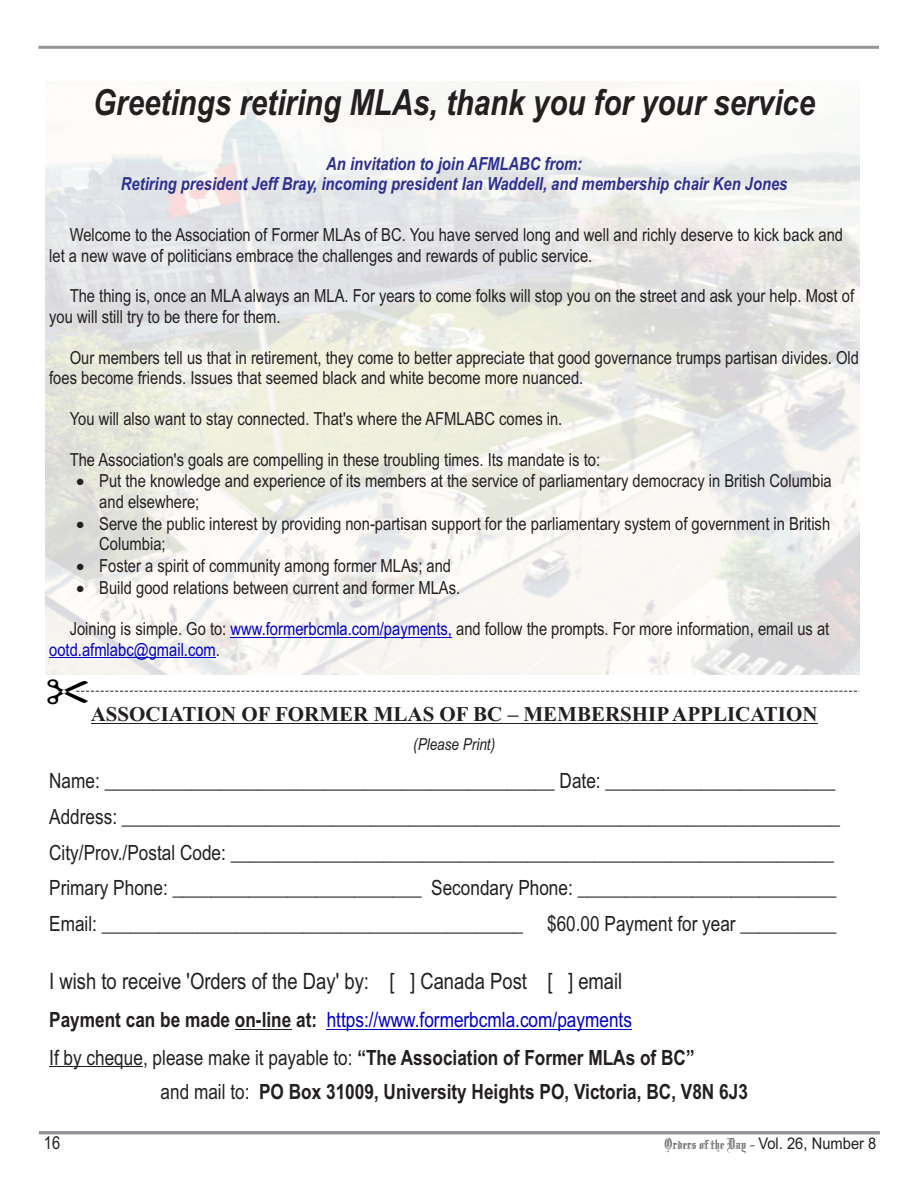
<style>
.page{position:relative;width:918px;height:1188px;background:#fff}
.page>*{position:absolute;margin:0;border:0;box-sizing:border-box;transform-origin:0 0}
.t1{font:italic 700 36px "Arial Narrow";color:#231f20}
.t2{font:22.5px "Arial Narrow";color:#231f20}
.t3{font:21px/35.7px "Arial Narrow";color:#231f20}
.t4{font:700 21px/34.3px "Arial Narrow";color:#231f20}
.t5{font:21px "Arial Narrow";color:#0000c4}
.t6{font:700 21px "Times New Roman";color:#231f20}
.t7{font:18px/20.4px "Arial Narrow";color:#231f20}
.t8{font:italic 700 18px/20.7px "Arial Narrow";color:#2e3092;text-align:center}
.t9{font:italic 16.5px "Arial Narrow";color:#231f20}
.t10{font:16.05px "Blackletter 686 BT";color:#231f20;scale:1.12 1}
.s1{color:#0000c4}
.s2{color:#00f}
.s3{font-weight:700;color:#231f20}
.s4{font-weight:400}
.s5{font-family:"Arial Narrow"}
</style>
<div class="page">
<img style="left:45px;top:81px;width:814px;height:594px">
<hr style="left:39px;top:1131px;width:841px;height:3px;background:#939598">
<hr style="left:38px;top:46px;width:841px;height:3px;background:#939598">
<hr style="left:231px;top:637px;width:217px;height:1px;background:#0000c4">
<hr style="left:49px;top:657px;width:167px;height:1px;background:#0000c4">
<hr style="left:91px;top:723px;width:411px;height:1px;background:#231f20">
<svg style="left:502px;top:723px;width:21px;height:1px"></svg>
<hr style="left:523px;top:723px;width:295px;height:1px;background:#231f20">
<hr style="left:235px;top:1029px;width:56px;height:1px;background:#231f20">
<hr style="left:327px;top:1029px;width:305px;height:1px;background:#0000c4">
<hr style="left:49px;top:1066px;width:94px;height:1px;background:#231f20">
<svg style="left:76px;top:690px;width:783px;height:2px"></svg>
<h1 class="t1" style="left:93px;top:88px;width:723px">Greetings retiring MLAs, thank you for your service</h1>
<p class="t8" style="left:121px;top:155px;width:668px">An invitation to join AFMLABC from:<br>Retiring president Jeff Bray, incoming president Ian Waddell, and membership chair Ken Jones</p>
<p class="t7" style="left:49px;top:226px;width:795px;text-indent:21px">Welcome to the Association of Former MLAs of BC. You have served long and well and richly deserve to kick back and let a new wave of politicians embrace the challenges and rewards of public service.</p>
<p class="t7" style="left:49px;top:288px;width:806px;text-indent:21px">The thing is, once an MLA always an MLA. For years to come folks will stop you on the street and ask your help. Most of you will still try to be there for them.</p>
<p class="t7" style="left:49px;top:349px;width:811px;text-indent:21px">Our members tell us that in retirement, they come to better appreciate that good governance trumps partisan divides. Old foes become friends. Issues that seemed black and white become more nuanced.</p>
<p class="t7" style="left:70px;top:410px;width:494px">You will also want to stay connected. That's where the AFMLABC comes in.</p>
<p class="t7" style="left:70px;top:451px;width:532px">The Association's goals are compelling in these troubling times. Its mandate is to:</p>
<p class="t7" style="left:99px;top:472px;width:734px;text-indent:-23px">• Put the knowledge and experience of its members at the service of parliamentary democracy in British Columbia and elsewhere;</p>
<p class="t7" style="left:99px;top:515px;width:732px;text-indent:-23px">• Serve the public interest by providing non-partisan support for the parliamentary system of government in British<br>Columbia;</p>
<p class="t7" style="left:76px;top:557px;width:377px">• Foster a spirit of community among former MLAs; and</p>
<p class="t7" style="left:76px;top:579px;width:386px">• Build good relations between current and former MLAs.</p>
<p class="t7" style="left:49px;top:620px;width:782px;text-indent:21px">Joining is simple. Go to: <span class="s1">www.formerbcmla.com/payments</span><span class="s2">,</span> and follow the prompts. For more information, email us at <span class="s1">ootd.afmlabc@gmail.com</span>.</p>
<p class="t6" style="left:91px;top:706px;width:728px">ASSOCIATION OF FORMER MLAS OF BC – MEMBERSHIPAPPLICATION</p>
<p class="t9" style="left:413px;top:738px;width:83px">(Please Print)</p>
<p class="t3" style="left:49px;top:765px;width:792px">Name: _______________________________________________ Date: ________________________<br>Address: ___________________________________________________________________________<br>City/Prov./Postal Code: _______________________________________________________________</p>
<p class="t3" style="left:49px;top:872px;width:789px">Primary Phone: __________________________ Secondary Phone: ___________________________</p>
<p class="t3" style="left:49px;top:908px;width:789px">Email: ____________________________________________ $60.00 Payment for year __________</p>
<p class="t2" style="left:49px;top:973px;width:575px">I wish to receive 'Orders of the Day' by: [ ] Canada Post [ ] email</p>
<p class="t5" style="left:49px;top:1012px;width:584px"><span class="s3">Payment can be made on-line at:</span> https://www.formerbcmla.com/payments</p>
<p class="t4" style="left:161px;top:1042px;width:589px;text-indent:-111px"><span class="s4">If by cheque, please make it payable to:</span> “The Association of Former MLAs of BC”<br><span class="s4">and mail to:</span> PO Box 31009, University Heights PO, Victoria, BC, V8N 6J3</p>
<p class="t7" style="left:44px;top:1134px;width:18px">16</p>
<p class="t10" style="left:664px;top:1137px;width:191px">Orders of the Day - <span class="s5">Vol. 26, Number 8</span></p>
</div>
